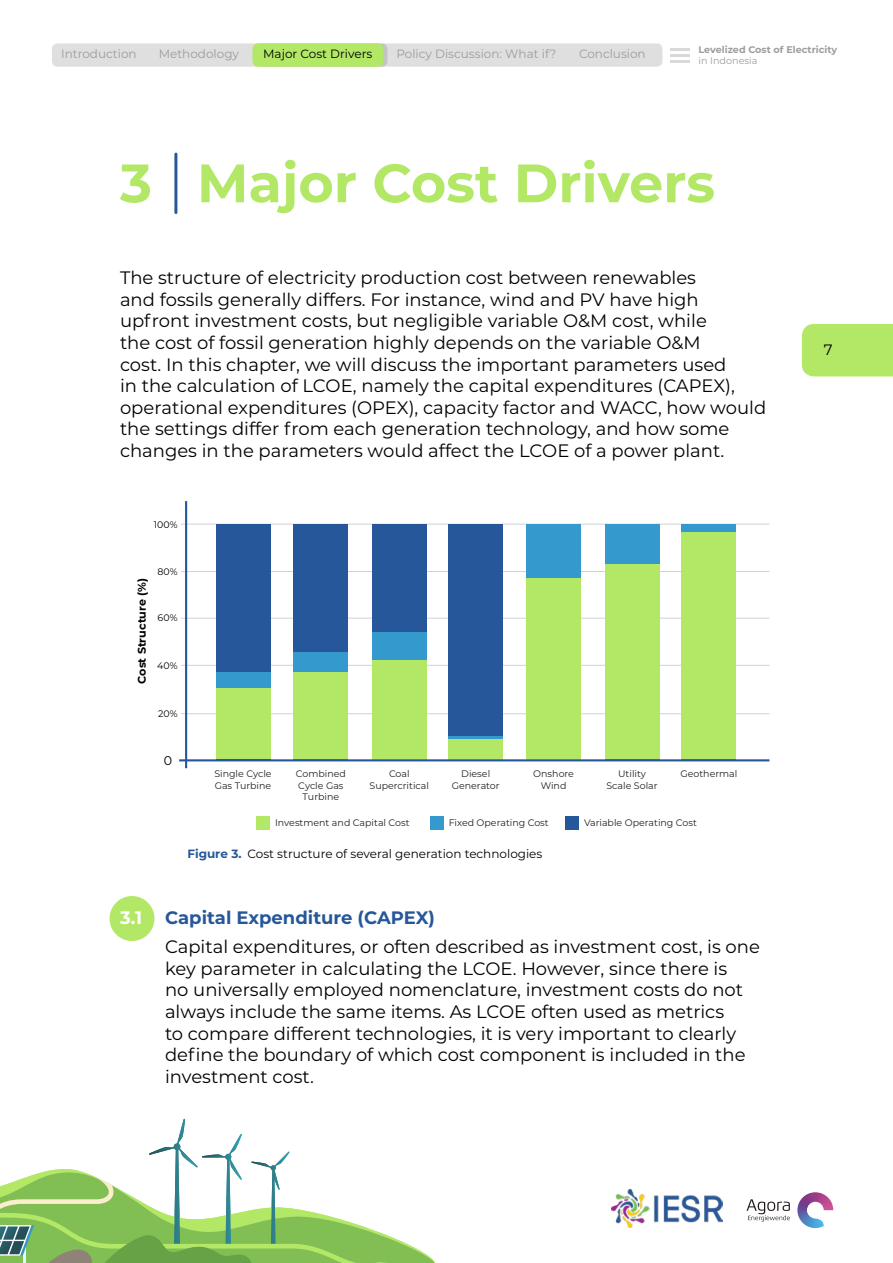
<style>
.page{position:relative;width:893px;height:1263px;background:#fff}
.page>*{position:absolute;margin:0;border:0;box-sizing:border-box;transform-origin:0 0}
.t1{font:700 54px "Montserrat";color:#b3e866}
.t2{font:18px/21.6px "Montserrat";color:#000}
.t3{font:700 18px "Montserrat";color:#265799}
.t4{font:700 18px "Montserrat";color:#fff}
.t5{font:15px "Montserrat";color:#000}
.t6{font:12.75px "Montserrat";color:#000}
.t7{font:12px "Montserrat";color:#000}
.t8{font:12px "Montserrat";color:#9d9d9d}
.t9{font:700 11.1px "Montserrat";color:#000}
.t10{font:700 9.6px "Montserrat";color:#9d9d9d}
.t11{font:9.6px "Montserrat";color:#9d9d9d}
.t12{font:9.45px/11.4px "Montserrat";color:#231f20;text-align:center}
.t13{font:9.45px "Montserrat";color:#000}
.s1{font-weight:700;color:#265799}
</style>
<div class="page">
<div style="left:802px;top:324px;width:91px;height:52px;background:#b3e866"></div>
<img style="left:797px;top:1192px;width:36px;height:36px">
<svg style="left:746px;top:1199px;width:44px;height:22px"></svg>
<img style="left:611px;top:1189px;width:111px;height:38px">
<div style="left:52px;top:43px;width:610px;height:24px;background:#dfdfdf;border-radius:6px"></div>
<svg style="left:257px;top:43px;width:130px;height:24px"></svg>
<div style="left:252px;top:43px;width:131px;height:24px;background:#b3e866;border-radius:6px"></div>
<svg style="left:670px;top:48px;width:19px;height:15px"></svg>
<svg style="left:377px;top:1231px;width:58px;height:32px"></svg>
<svg style="left:0;top:1119px;width:377px;height:144px"></svg>
<div style="left:110px;top:896px;width:44px;height:45px;background:#b3e866;border-radius:50%"></div>
<hr style="left:174px;top:154px;width:3px;height:59px;background:#265799">
<hr style="left:181px;top:713px;width:588px;height:1px;background:#d0d2d3">
<hr style="left:181px;top:665px;width:588px;height:1px;background:#d0d2d3">
<hr style="left:181px;top:618px;width:588px;height:1px;background:#d0d2d3">
<hr style="left:181px;top:571px;width:588px;height:1px;background:#d0d2d3">
<hr style="left:181px;top:524px;width:588px;height:1px;background:#d0d2d3">
<div style="left:216px;top:524px;width:54px;height:235px;background:#26579a"></div>
<div style="left:216px;top:672px;width:54px;height:87px;background:#3499cc"></div>
<div style="left:216px;top:688px;width:54px;height:71px;background:#b2e866"></div>
<div style="left:294px;top:524px;width:54px;height:235px;background:#26579a"></div>
<div style="left:294px;top:652px;width:54px;height:107px;background:#3499cc"></div>
<div style="left:294px;top:672px;width:54px;height:87px;background:#b2e866"></div>
<div style="left:372px;top:524px;width:55px;height:235px;background:#26579a"></div>
<div style="left:372px;top:632px;width:55px;height:127px;background:#3499cc"></div>
<div style="left:372px;top:660px;width:55px;height:99px;background:#b2e866"></div>
<div style="left:448px;top:524px;width:55px;height:235px;background:#26579a"></div>
<div style="left:448px;top:737px;width:55px;height:22px;background:#3499cc"></div>
<div style="left:448px;top:739px;width:55px;height:20px;background:#b2e866"></div>
<div style="left:526px;top:524px;width:55px;height:235px;background:#3499cc"></div>
<div style="left:526px;top:578px;width:55px;height:181px;background:#b2e866"></div>
<div style="left:605px;top:524px;width:54px;height:235px;background:#3499cc"></div>
<div style="left:605px;top:564px;width:54px;height:195px;background:#b2e866"></div>
<div style="left:682px;top:524px;width:54px;height:235px;background:#3499cc"></div>
<div style="left:682px;top:532px;width:54px;height:227px;background:#b2e866"></div>
<div style="left:256px;top:815px;width:14px;height:14px;background:#b2e866"></div>
<div style="left:430px;top:815px;width:14px;height:14px;background:#3499cc"></div>
<div style="left:565px;top:815px;width:14px;height:14px;background:#26579a"></div>
<hr style="left:185px;top:501px;width:2px;height:267px;background:#26579a">
<hr style="left:179px;top:759px;width:590px;height:2px;background:#26579a">
<p class="t8" style="left:61px;top:46px;width:77px">Introduction</p>
<p class="t8" style="left:159px;top:46px;width:82px">Methodology</p>
<p class="t7" style="left:263px;top:46px;width:111px">Major Cost Drivers</p>
<p class="t8" style="left:396px;top:46px;width:161px">Policy Discussion: What if?</p>
<p class="t8" style="left:579px;top:46px;width:68px">Conclusion</p>
<p class="t10" style="left:698px;top:42px;width:140px">Levelized Cost of Electricity</p>
<p class="t11" style="left:698px;top:54px;width:61px">in Indonesia</p>
<h1 class="t1" style="left:120px;top:144px;width:596px">3 Major Cost Drivers</h1>
<p class="t2" style="left:120px;top:266px;width:648px">The structure of electricity production cost between renewables<br>and fossils generally differs. For instance, wind and PV have high upfront investment costs, but negligible variable O&amp;M cost, while<br>the cost of fossil generation highly depends on the variable O&amp;M<br>cost. In this chapter, we will discuss the important parameters used<br>in the calculation of LCOE, namely the capital expenditures (CAPEX), operational expenditures (OPEX), capacity factor and WACC, how would the settings differ from each generation technology, and how some changes in the parameters would affect the LCOE of a power plant.</p>
<p class="t13" style="left:154px;top:518px;width:25px">100%</p>
<p class="t9" style="left:134px;top:684px;width:107px;rotate:-90deg">Cost Structure (%)</p>
<p class="t13" style="left:157px;top:565px;width:22px">80%</p>
<p class="t13" style="left:158px;top:611px;width:21px">60%</p>
<p class="t13" style="left:157px;top:659px;width:22px">40%</p>
<p class="t13" style="left:158px;top:707px;width:21px">20%</p>
<p class="t6" style="left:164px;top:751px;width:10px">0</p>
<p class="t12" style="left:296px;top:768px;width:52px">Combined<br>Cycle Gas<br>Turbine</p>
<p class="t12" style="left:370px;top:768px;width:61px">Coal<br>Supercritical</p>
<p class="t12" style="left:452px;top:768px;width:49px">Diesel<br>Generator</p>
<p class="t12" style="left:533px;top:768px;width:42px">Onshore<br>Wind</p>
<p class="t12" style="left:606px;top:768px;width:53px">Utility<br>Scale Solar</p>
<p class="t12" style="left:680px;top:768px;width:58px">Geothermal</p>
<p class="t12" style="left:449px;top:816px;width:102px">Fixed Operating Cost</p>
<p class="t12" style="left:584px;top:816px;width:114px">Variable Operating Cost</p>
<p class="t7" style="left:188px;top:845px;width:356px"><span class="s1">Figure 3.</span> Cost structure of several generation technologies</p>
<p class="t12" style="left:214px;top:768px;width:59px;text-align:left">Single Cycle<br>Gas Turbine</p>
<p class="t12" style="left:275px;top:816px;width:136px">Investment and Capital Cost</p>
<p class="t4" style="left:120px;top:905px;width:24px">3.1</p>
<p class="t3" style="left:165px;top:905px;width:272px">Capital Expenditure (CAPEX)</p>
<p class="t2" style="left:165px;top:935px;width:596px">Capital expenditures, or often described as investment cost, is one key parameter in calculating the LCOE. However, since there is<br>no universally employed nomenclature, investment costs do not always include the same items. As LCOE often used as metrics<br>to compare different technologies, it is very important to clearly define the boundary of which cost component is included in the investment cost.</p>
<p class="t5" style="left:824px;top:339px;width:10px">7</p>
</div>
